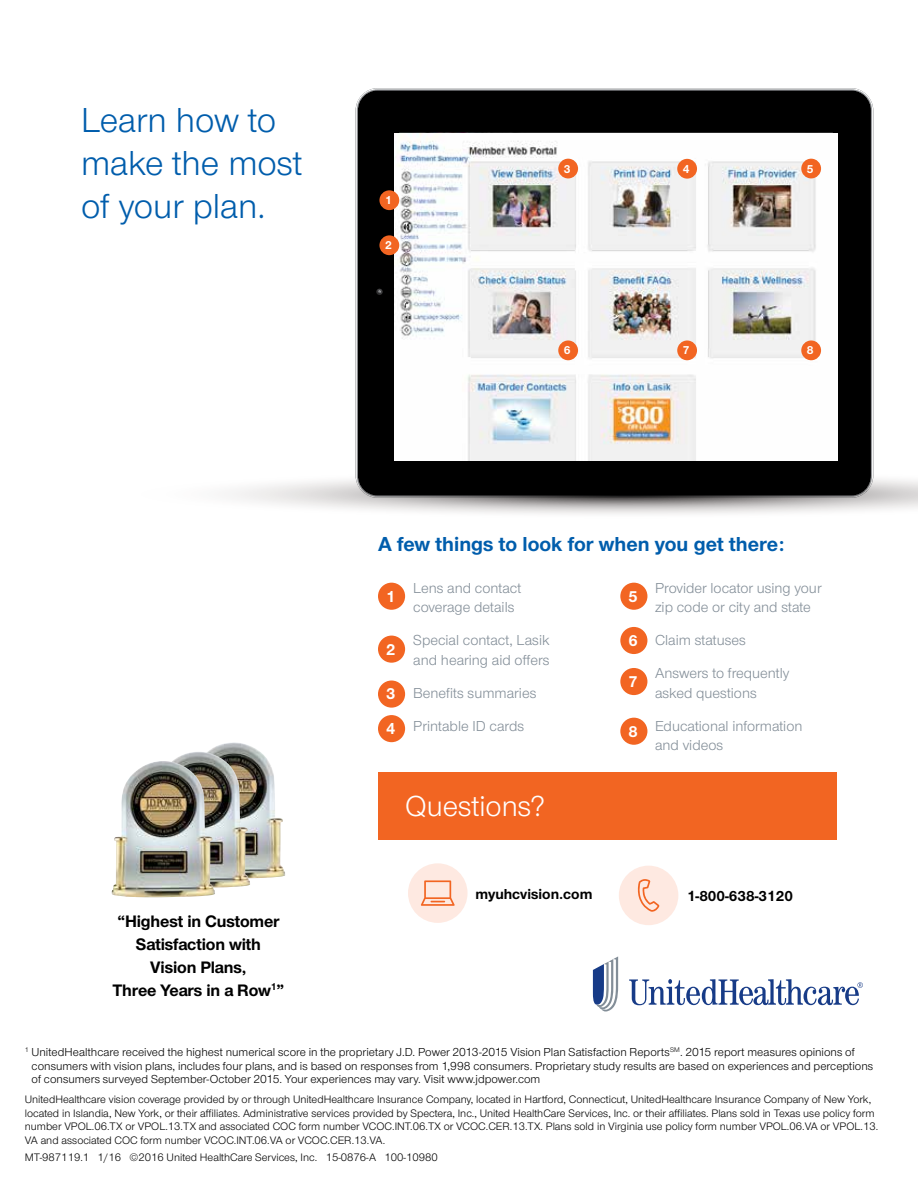
<style>
.page{position:relative;width:918px;height:1188px;background:#fff}
.page>*{position:absolute;margin:0;border:0;box-sizing:border-box;transform-origin:0 0}
.t1{font:36px/43.2px "UHC Sans";color:#005dac}
.t2{font:30px "UHC Sans";color:#fff}
.t3{font:700 21px "UHC Sans";color:#005dac}
.t4{font:700 17.25px/23px "UHC Sans";letter-spacing:-.01em;color:#000;text-align:center}
.t5{font:700 16.2px "UHC Sans";color:#fff}
.t6{font:15px/19.5px "UHC Sans";color:#838e98}
.t7{font:700 15px "UHC Sans";color:#000}
.t8{font:12px/13.5px "UHC Sans";letter-spacing:.005em;color:#000}
.t9{font:700 11.85px "UHC Sans";color:#fff}
.t10{font:11.25px/13.5px "UHC Sans";color:#000}
</style>
<div class="page">
<svg style="left:356px;top:88px;width:517px;height:360px"></svg>
<svg style="left:376px;top:289px;width:7px;height:6px"></svg>
<img style="left:399px;top:132px;width:434px;height:2px">
<svg style="left:232px;top:448px;width:686px;height:66px"></svg>
<img style="left:395px;top:134px;width:442px;height:326px">
<div style="left:379px;top:190px;width:20px;height:20px;background:#f26522;border-radius:50%"></div>
<div style="left:558px;top:159px;width:20px;height:19px;background:#f26522;border-radius:50%"></div>
<div style="left:677px;top:159px;width:20px;height:20px;background:#f26522;border-radius:50%"></div>
<div style="left:677px;top:340px;width:20px;height:20px;background:#f26522;border-radius:50%"></div>
<div style="left:801px;top:340px;width:20px;height:20px;background:#f26522;border-radius:50%"></div>
<div style="left:801px;top:159px;width:20px;height:19px;background:#f26522;border-radius:50%"></div>
<div style="left:379px;top:235px;width:20px;height:20px;background:#f26522;border-radius:50%"></div>
<div style="left:558px;top:340px;width:20px;height:20px;background:#f26522;border-radius:50%"></div>
<div style="left:378px;top:583px;width:27px;height:27px;background:#f26522;border-radius:50%"></div>
<div style="left:620px;top:583px;width:27px;height:27px;background:#f26522;border-radius:50%"></div>
<div style="left:378px;top:715px;width:27px;height:27px;background:#f26522;border-radius:50%"></div>
<div style="left:378px;top:636px;width:27px;height:27px;background:#f26522;border-radius:50%"></div>
<div style="left:620px;top:627px;width:27px;height:27px;background:#f26522;border-radius:50%"></div>
<div style="left:620px;top:668px;width:27px;height:27px;background:#f26522;border-radius:50%"></div>
<div style="left:620px;top:718px;width:27px;height:27px;background:#f26522;border-radius:50%"></div>
<div style="left:378px;top:681px;width:27px;height:27px;background:#f26522;border-radius:50%"></div>
<div style="left:378px;top:773px;width:459px;height:67px;background:#f26522"></div>
<div style="left:408px;top:863px;width:60px;height:60px;background:#fee9e1;border-radius:50%"></div>
<svg style="left:421px;top:880px;width:34px;height:26px"></svg>
<div style="left:619px;top:866px;width:59px;height:59px;background:#fee9e1;border-radius:50%"></div>
<svg style="left:638px;top:879px;width:21px;height:33px"></svg>
<img style="left:208px;top:742px;width:77px;height:137px">
<img style="left:173px;top:752px;width:77px;height:136px">
<img style="left:112px;top:761px;width:103px;height:137px">
<svg style="left:629px;top:979px;width:234px;height:26px"></svg>
<svg style="left:593px;top:956px;width:25px;height:56px"></svg>
<h1 class="t1" style="left:81px;top:97px;width:223px">Learn how to make the most of your plan.</h1>
<h3 class="t4" style="left:113px;top:909px;width:173px">“Highest in Customer<br>Satisfaction with<br>Vision Plans,<br>Three Years in a Row<sup>1</sup>”</h3>
<p class="t9" style="left:385px;top:192px;width:8px">1</p>
<p class="t9" style="left:385px;top:237px;width:8px">2</p>
<p class="t9" style="left:564px;top:161px;width:8px">3</p>
<p class="t9" style="left:683px;top:161px;width:8px">4</p>
<p class="t9" style="left:807px;top:161px;width:8px">5</p>
<p class="t9" style="left:564px;top:342px;width:8px">6</p>
<p class="t9" style="left:683px;top:342px;width:8px">7</p>
<p class="t9" style="left:807px;top:342px;width:8px">8</p>
<h3 class="t3" style="left:378px;top:530px;width:408px">A few things to look for when you get there:</h3>
<h3 class="t6" style="left:413px;top:577px;width:110px">Lens and contact coverage details</h3>
<h3 class="t6" style="left:413px;top:630px;width:138px">Special contact, Lasik and hearing aid offers</h3>
<h3 class="t6" style="left:413px;top:682px;width:125px">Benefits summaries</h3>
<h3 class="t6" style="left:413px;top:715px;width:112px">Printable ID cards</h3>
<h3 class="t5" style="left:386px;top:585px;width:11px">1</h3>
<h3 class="t5" style="left:628px;top:585px;width:11px">5</h3>
<h3 class="t5" style="left:628px;top:630px;width:11px">6</h3>
<h3 class="t5" style="left:628px;top:671px;width:11px">7</h3>
<h3 class="t5" style="left:628px;top:720px;width:11px">8</h3>
<h3 class="t5" style="left:386px;top:638px;width:11px">2</h3>
<h3 class="t5" style="left:386px;top:683px;width:11px">3</h3>
<h3 class="t5" style="left:386px;top:718px;width:11px">4</h3>
<h3 class="t6" style="left:655px;top:577px;width:168px">Provider locator using your zip code or city and state</h3>
<h3 class="t6" style="left:655px;top:630px;width:92px">Claim statuses</h3>
<h3 class="t6" style="left:655px;top:663px;width:136px">Answers to frequently asked questions</h3>
<h3 class="t6" style="left:655px;top:715px;width:149px">Educational information and videos</h3>
<h2 class="t2" style="left:405px;top:787px;width:141px">Questions?</h2>
<h3 class="t7" style="left:475px;top:883px;width:118px">myuhcvision.com</h3>
<h3 class="t7" style="left:687px;top:886px;width:107px">1-800-638-3120</h3>
<p class="t8" style="left:32px;top:1045px;width:843px;text-indent:-7px"><sup>1</sup> UnitedHealthcare received the highest numerical score in the proprietary J.D. Power 2013-2015 Vision Plan Satisfaction Reports<sup>SM</sup>. 2015 report measures opinions of consumers with vision plans, includes four plans, and is based on responses from 1,998 consumers. Proprietary study results are based on experiences and perceptions of consumers surveyed September-October 2015. Your experiences may vary. Visit www.jdpower.com</p>
<p class="t10" style="left:25px;top:1093px;width:855px">UnitedHealthcare vision coverage provided by or through UnitedHealthcare Insurance Company, located in Hartford, Connecticut, UnitedHealthcare Insurance Company of New York, located in Islandia, New York, or their affiliates. Administrative services provided by Spectera, Inc., United HealthCare Services, Inc. or their affiliates. Plans sold in Texas use policy form number VPOL.06.TX or VPOL.13.TX and associated COC form number VCOC.INT.06.TX or VCOC.CER.13.TX. Plans sold in Virginia use policy form number VPOL.06.VA or VPOL.13.<br>VA and associated COC form number VCOC.INT.06.VA or VCOC.CER.13.VA.</p>
<p class="t10" style="left:25px;top:1150px;width:414px">MT-987119.1 1/16 ©2016 United HealthCare Services, Inc. 15-0876-A 100-10980</p>
</div>
